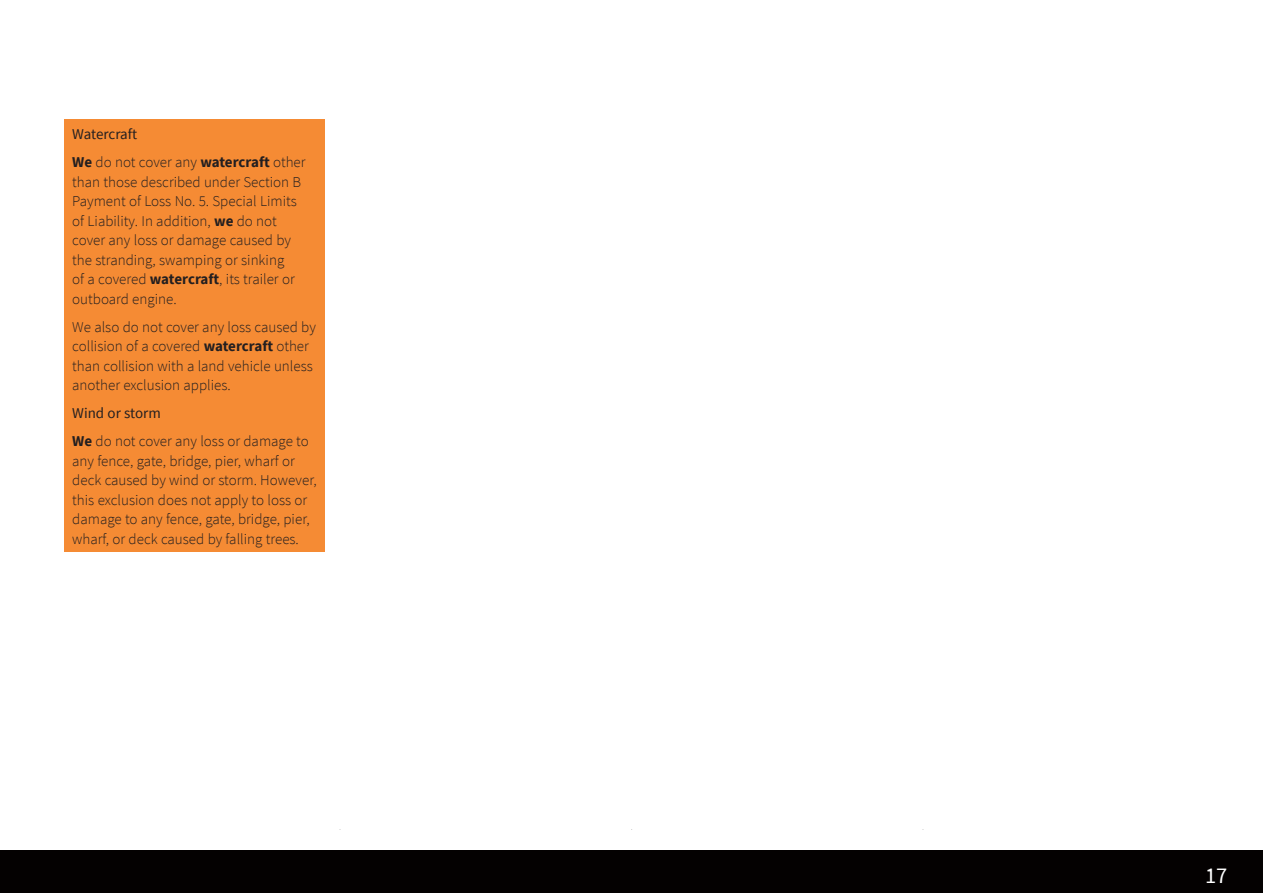
<style>
.page{position:relative;width:1263px;height:893px;background:#fff}
.page>*{position:absolute;margin:0;border:0;box-sizing:border-box;transform-origin:0 0}
.t1{font:22.5px "Source Sans Pro";color:#fff}
.body_text{font:300 15px/19.5px "Source Sans Pro";color:#231f20}
.body_text-2{font:15px "Source Sans Pro";color:#231f20}
.s1{font-weight:700}
</style>
<div class="page">
<div style="left:0;top:850px;width:1263px;height:43px;background:#040101"></div>
<div style="left:64px;top:119px;width:261px;height:433px;background:#f58b34"></div>
<p class="body_text-2" style="left:72px;top:125px;width:66px">Watercraft</p>
<p class="body_text" style="left:72px;top:153px;width:235px"><span class="s1">We</span> do not cover any <span class="s1">watercraft</span> other than those described under Section B Payment of Loss No. 5. Special Limits of Liability. In addition, <span class="s1">we</span> do not cover any loss or damage caused by the stranding, swamping or sinking<br>of a covered <span class="s1">watercraft</span>, its trailer or outboard engine.</p>
<p class="body_text" style="left:72px;top:317px;width:245px">We also do not cover any loss caused by collision of a covered <span class="s1">watercraft</span> other than collision with a land vehicle unless another exclusion applies.</p>
<p class="body_text-2" style="left:72px;top:404px;width:90px">Wind or storm</p>
<p class="body_text" style="left:72px;top:432px;width:246px"><span class="s1">We</span> do not cover any loss or damage to any fence, gate, bridge, pier, wharf or deck caused by wind or storm. However, this exclusion does not apply to loss or damage to any fence, gate, bridge, pier, wharf, or deck caused by falling trees.</p>
<h1 class="t1" style="left:1205px;top:861px;width:24px">17</h1>
</div>
